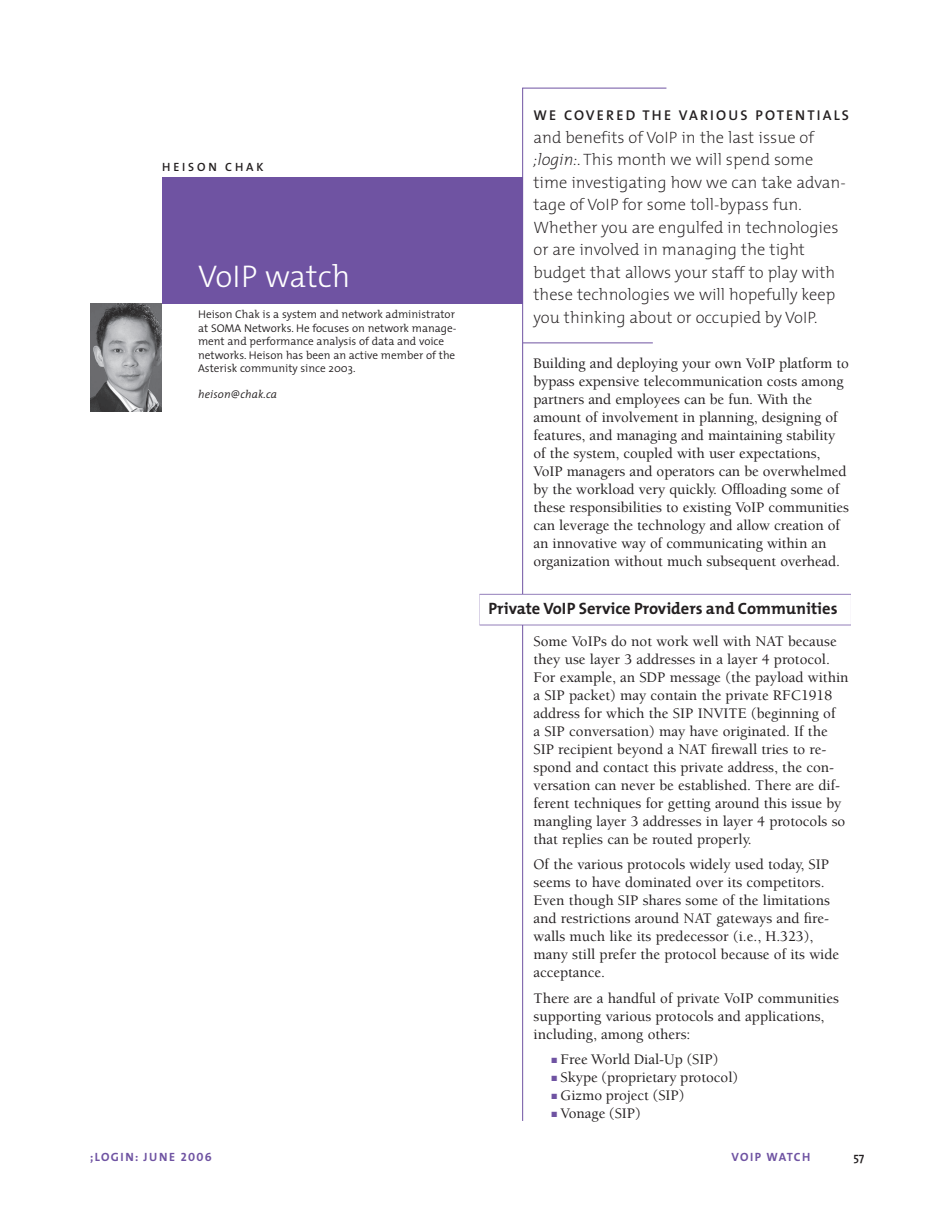
<style>
.page{position:relative;width:932px;height:1229px;background:#fff}
.page>*{position:absolute;margin:0;border:0;box-sizing:border-box;transform-origin:0 0}
.t1{font:300 31.5px "The Mix";color:#fff}
.t2{font:200 16.5px/22.5px "The Mix";color:#231f20}
.t3{font:700 16.5px "The Mix";color:#231f20}
.t4{font:500 15px/18px "Berkeley";color:#231f20}
.t5{font:600 14.25px "The Mix";letter-spacing:.15em;color:#231f20}
.t6{font:12px "The Mix Bold Caps";letter-spacing:.115em;color:#6f53a2}
.t7{font:12px "The Mix Semi Bold Caps";letter-spacing:.235em;color:#231f20}
.t8{font:12px "The Mix Bold Caps";letter-spacing:.085em;color:#6f53a2}
.t9{font:600 12px "The Mix";color:#231f20}
.t10{font:300 11.25px/13.5px "The Mix";color:#231f20}
.t11{font:italic 300 11.25px "The Mix";letter-spacing:.01em;color:#231f20}
.s1{font-style:italic}
.s2{color:#6f53a2}
</style>
<div class="page">
<div style="left:162px;top:177px;width:361px;height:126px;background:#6f53a2"></div>
<hr style="left:522px;top:88px;width:1px;height:1032px;background:#6f53a2">
<hr style="left:522px;top:88px;width:144px;height:1px;background:#6f53a2">
<hr style="left:523px;top:342px;width:129px;height:1px;background:#6f53a2">
<div style="left:479px;top:594px;width:371px;height:31px;background:#c9bfdc"></div>
<div style="left:479px;top:594px;width:371px;height:30px;background:#fff"></div>
<img style="left:90px;top:303px;width:72px;height:108px">
<p class="t7" style="left:162px;top:163px;width:103px">HEISON CHAK</p>
<h1 class="t1" style="left:198px;top:265px;width:154px">VoIP watch</h1>
<p class="t10" style="left:198px;top:309px;width:260px">Heison Chak is a system and network administrator at SOMA Networks. He focuses on network manage&shy;ment and performance analysis of data and voice networks. Heison has been an active member of the Asterisk community since 2003.</p>
<p class="t11" style="left:198px;top:390px;width:81px">heison@chak.ca</p>
<p class="t5" style="left:533px;top:111px;width:317px">WE COVERED THE VARIOUS POTENTIALS</p>
<p class="t2" style="left:533px;top:128px;width:314px">and benefits of VoIP in the last issue of <span class="s1">;login:</span>. This month we will spend some time investigating how we can take advan&shy;tage of VoIP for some toll-bypass fun.<br>Whether you are engulfed in technologies or are involved in managing the tight budget that allows your staff to play with these technologies we will hopefully keep you thinking about or occupied by VoIP.</p>
<p class="t4" style="left:533px;top:355px;width:317px">Building and deploying your own VoIP platform to bypass expensive telecommunication costs among partners and employees can be fun. With the amount of involvement in planning, designing of features, and managing and maintaining stability of the system, coupled with user expectations, VoIP managers and operators can be overwhelmed by the workload very quickly. Offloading some of these responsibilities to existing VoIP communities can leverage the technology and allow creation of an innovative way of communicating within an organization without much subsequent overhead.</p>
<p class="t3" style="left:488px;top:602px;width:350px">Private VoIP Service Providers and Communities</p>
<p class="t4" style="left:533px;top:633px;width:316px">Some VoIPs do not work well with NAT because they use layer 3 addresses in a layer 4 protocol.<br>For example, an SDP message (the payload within a SIP packet) may contain the private RFC1918 address for which the SIP INVITE (beginning of<br>a SIP conversation) may have originated. If the SIP recipient beyond a NAT firewall tries to re&shy;spond and contact this private address, the con&shy;versation can never be established. There are dif&shy;ferent techniques for getting around this issue by mangling layer 3 addresses in layer 4 protocols so that replies can be routed properly.</p>
<p class="t4" style="left:533px;top:856px;width:307px">Of the various protocols widely used today, SIP seems to have dominated over its competitors.<br>Even though SIP shares some of the limitations and restrictions around NAT gateways and fire&shy;walls much like its predecessor (i.e., H.323), many still prefer the protocol because of its wide acceptance.</p>
<p class="t4" style="left:533px;top:990px;width:307px">There are a handful of private VoIP communities supporting various protocols and applications, including, among others:</p>
<p class="t4" style="left:551px;top:1051px;width:168px"><span class="s2">■</span> Free World Dial-Up (SIP)</p>
<p class="t4" style="left:551px;top:1069px;width:188px"><span class="s2">■</span> Skype (proprietary protocol)</p>
<p class="t4" style="left:551px;top:1087px;width:135px"><span class="s2">■</span> Gizmo project (SIP)</p>
<p class="t4" style="left:551px;top:1105px;width:91px"><span class="s2">■</span> Vonage (SIP)</p>
<p class="t6" style="left:90px;top:1153px;width:123px">;LOGIN: JUNE 2006</p>
<p class="t8" style="left:731px;top:1153px;width:80px">VOIP WATCH</p>
<p class="t9" style="left:853px;top:1153px;width:13px">57</p>
</div>
